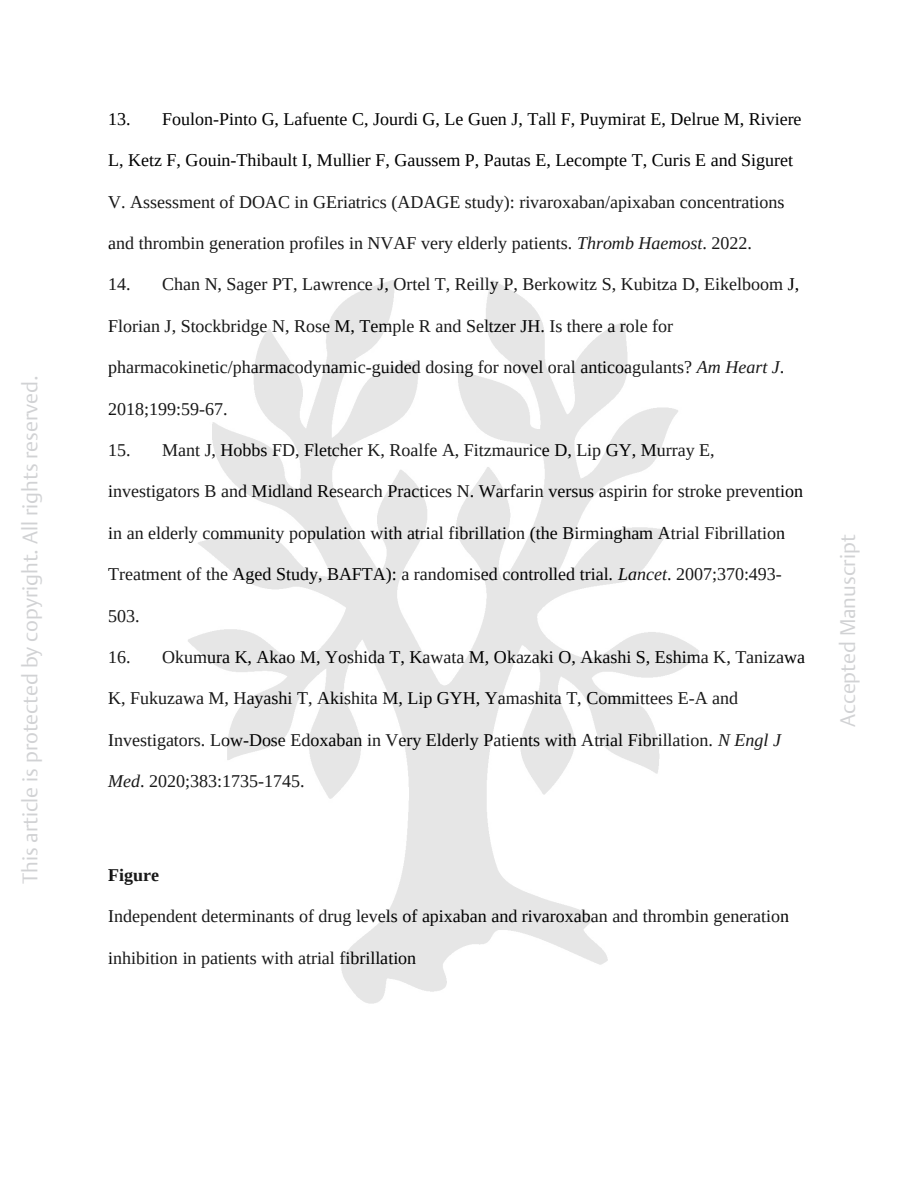
<style>
.page{position:relative;width:918px;height:1188px;background:#fff}
.page>*{position:absolute;margin:0;border:0;box-sizing:border-box;transform-origin:0 0}
.t1{font:300 21px "Thieme Argo 2011";color:#d1d2d4}
.t2{font:18px "Liberation Serif";color:#000}
.t3{font:700 18px "Liberation Serif";color:#000}
.s1{font-style:italic}
</style>
<div class="page">
<img style="left:188px;top:280px;width:511px;height:724px">
<p class="t1" style="left:16px;top:884px;width:510px;rotate:-90deg">This article is protected by copyright. All rights reserved.</p>
<p class="t2" style="left:108px;top:109px;width:695px">13. Foulon-Pinto G, Lafuente C, Jourdi G, Le Guen J, Tall F, Puymirat E, Delrue M, Riviere</p>
<p class="t2" style="left:108px;top:150px;width:687px">L, Ketz F, Gouin-Thibault I, Mullier F, Gaussem P, Pautas E, Lecompte T, Curis E and Siguret</p>
<p class="t2" style="left:108px;top:192px;width:678px">V. Assessment of DOAC in GEriatrics (ADAGE study): rivaroxaban/apixaban concentrations</p>
<p class="t2" style="left:108px;top:233px;width:645px">and thrombin generation profiles in NVAF very elderly patients. <span class="s1">Thromb Haemost</span>. 2022.</p>
<p class="t2" style="left:108px;top:274px;width:693px">14. Chan N, Sager PT, Lawrence J, Ortel T, Reilly P, Berkowitz S, Kubitza D, Eikelboom J,</p>
<p class="t2" style="left:108px;top:316px;width:567px">Florian J, Stockbridge N, Rose M, Temple R and Seltzer JH. Is there a role for</p>
<p class="t2" style="left:108px;top:357px;width:678px">pharmacokinetic/pharmacodynamic-guided dosing for novel oral anticoagulants? <span class="s1">Am Heart J</span>.</p>
<p class="t2" style="left:108px;top:399px;width:121px">2018;199:59-67.</p>
<p class="t2" style="left:108px;top:440px;width:608px">15. Mant J, Hobbs FD, Fletcher K, Roalfe A, Fitzmaurice D, Lip GY, Murray E,</p>
<p class="t2" style="left:108px;top:481px;width:696px">investigators B and Midland Research Practices N. Warfarin versus aspirin for stroke prevention</p>
<p class="t2" style="left:108px;top:523px;width:678px">in an elderly community population with atrial fibrillation (the Birmingham Atrial Fibrillation</p>
<p class="t2" style="left:108px;top:564px;width:675px">Treatment of the Aged Study, BAFTA): a randomised controlled trial. <span class="s1">Lancet</span>. 2007;370:493-</p>
<p class="t2" style="left:108px;top:606px;width:33px">503.</p>
<p class="t2" style="left:108px;top:647px;width:698px">16. Okumura K, Akao M, Yoshida T, Kawata M, Okazaki O, Akashi S, Eshima K, Tanizawa</p>
<p class="t2" style="left:108px;top:688px;width:632px">K, Fukuzawa M, Hayashi T, Akishita M, Lip GYH, Yamashita T, Committees E-A and</p>
<p class="t2" style="left:108px;top:730px;width:674px">Investigators. Low-Dose Edoxaban in Very Elderly Patients with Atrial Fibrillation. <span class="s1">N Engl J</span></p>
<p class="t2" style="left:108px;top:771px;width:198px"><span class="s1">Med</span>. 2020;383:1735-1745.</p>
<p class="t3" style="left:108px;top:865px;width:52px">Figure</p>
<p class="t2" style="left:108px;top:906px;width:683px">Independent determinants of drug levels of apixaban and rivaroxaban and thrombin generation</p>
<p class="t2" style="left:108px;top:948px;width:310px">inhibition in patients with atrial fibrillation</p>
<p class="t1" style="left:834px;top:727px;width:194px;rotate:-90deg">Accepted Manuscript</p>
</div>
